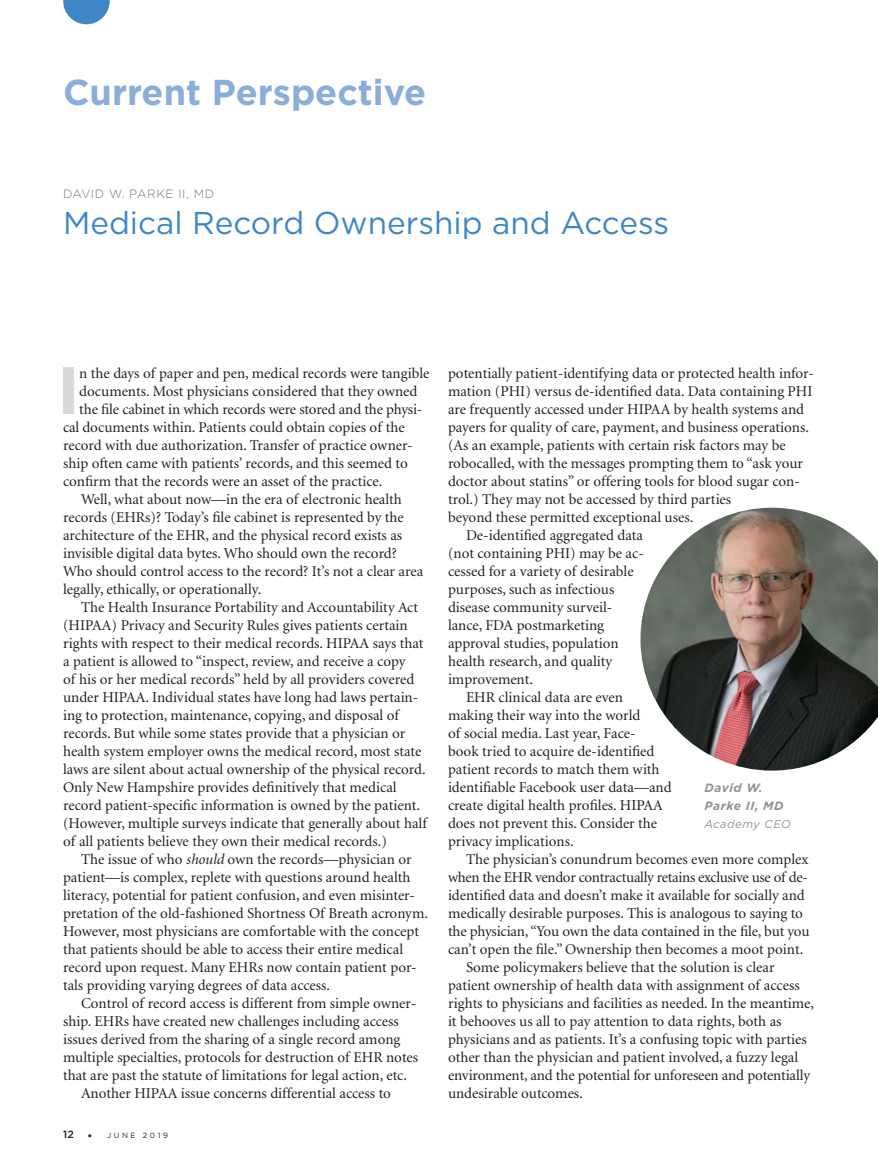
<style>
.page{position:relative;width:878px;height:1175px;background:#fff}
.page>*{position:absolute;margin:0;border:0;box-sizing:border-box;transform-origin:0 0}
.BODY_text_dropcap{font:700 66.45px "Gotham";color:#d8d9db}
.DEPT_Header{font:700 36px "Gotham";color:#8badda}
.DEPT_Headline{font:31.5px "Gotham";color:#3f86c7}
.BODY_text{font:15px/18px "Minion";color:#231f20}
.BODY_text_dropcap-2{font:15px "Minion";color:#231f20}
.VIEW_caption_name{font:italic 700 12px/18px "Gotham";letter-spacing:.05em;color:#919396}
.BODY_text-2{font:300 12px "Gotham";letter-spacing:.05em;color:#717275}
.VIEW_caption_name-2{font:italic 11.25px "Gotham";letter-spacing:.05em;color:#919396}
.t1{font:7.5px "Gotham";letter-spacing:.34em;color:#231f20}
.s1{font-style:italic}
.s2{font-weight:500;font-size:10.5px}
.s3{font-weight:300;font-size:12px}
</style>
<div class="page">
<svg style="left:63px;top:0;width:47px;height:24px"></svg>
<img style="left:640px;top:507px;width:238px;height:263px">
<p class="DEPT_Header" style="left:63px;top:69px;width:365px">Current Perspective</p>
<p class="BODY_text-2" style="left:63px;top:186px;width:153px">DAVID W. PARKE II, MD</p>
<p class="DEPT_Headline" style="left:63px;top:203px;width:607px">Medical Record Ownership and Access</p>
<p class="BODY_text_dropcap" style="left:57px;top:346px;width:24px">I</p>
<p class="BODY_text_dropcap-2" style="left:79px;top:366px;width:352px">n the days of paper and pen, medical records were tangible</p>
<p class="BODY_text_dropcap-2" style="left:79px;top:384px;width:340px">documents. Most physicians considered that they owned</p>
<p class="BODY_text_dropcap-2" style="left:79px;top:402px;width:344px">the file cabinet in which records were stored and the physi-</p>
<p class="BODY_text_dropcap-2" style="left:63px;top:420px;width:343px">cal documents within. Patients could obtain copies of the</p>
<p class="BODY_text_dropcap-2" style="left:63px;top:438px;width:351px">record with due authorization. Transfer of practice owner-</p>
<p class="BODY_text_dropcap-2" style="left:63px;top:456px;width:346px">ship often came with patients’ records, and this seemed to</p>
<p class="BODY_text_dropcap-2" style="left:63px;top:474px;width:321px">confirm that the records were an asset of the practice.</p>
<p class="BODY_text" style="left:63px;top:491px;width:362px;text-indent:18px">Well, what about now—in the era of electronic health records (EHRs)? Today’s file cabinet is represented by the architecture of the EHR, and the physical record exists as invisible digital data bytes. Who should own the record?<br>Who should control access to the record? It’s not a clear area legally, ethically, or operationally.</p>
<p class="BODY_text" style="left:63px;top:599px;width:365px;text-indent:18px">The Health Insurance Portability and Accountability Act (HIPAA) Privacy and Security Rules gives patients certain rights with respect to their medical records. HIPAA says that a patient is allowed to “inspect, review, and receive a copy<br>of his or her medical records” held by all providers covered under HIPAA. Individual states have long had laws pertain&shy;ing to protection, maintenance, copying, and disposal of records. But while some states provide that a physician or health system employer owns the medical record, most state laws are silent about actual ownership of the physical record.<br>Only New Hampshire provides definitively that medical record patient-specific information is owned by the patient. (However, multiple surveys indicate that generally about half of all patients believe they own their medical records.)</p>
<p class="BODY_text" style="left:63px;top:851px;width:366px;text-indent:18px">The issue of who <span class="s1">should</span> own the records—physician or patient—is complex, replete with questions around health literacy, potential for patient confusion, and even misinter&shy;pretation of the old-fashioned Shortness Of Breath acronym.<br>However, most physicians are comfortable with the concept that patients should be able to access their entire medical record upon request. Many EHRs now contain patient por&shy;tals providing varying degrees of data access.</p>
<p class="BODY_text" style="left:63px;top:995px;width:356px;text-indent:18px">Control of record access is different from simple owner&shy;ship. EHRs have created new challenges including access issues derived from the sharing of a single record among multiple specialties, protocols for destruction of EHR notes that are past the statute of limitations for legal action, etc.</p>
<p class="BODY_text" style="left:81px;top:1085px;width:311px">Another HIPAA issue concerns differential access to</p>
<p class="t1" style="left:63px;top:1130px;width:106px"><span class="s2">12</span> <span class="s3">•</span> JUNE 2019</p>
<p class="BODY_text" style="left:448px;top:365px;width:367px">potentially patient-identifying data or protected health infor&shy;mation (PHI) versus de-identified data. Data containing PHI are frequently accessed under HIPAA by health systems and payers for quality of care, payment, and business operations. (As an example, patients with certain risk factors may be robocalled, with the messages prompting them to “ask your doctor about statins” or offering tools for blood sugar con&shy;trol.) They may not be accessed by third parties<br>beyond these permitted exceptional uses.</p>
<p class="BODY_text" style="left:448px;top:527px;width:197px;text-indent:18px">De-identified aggregated data (not containing PHI) may be ac&shy;cessed for a variety of desirable purposes, such as infectious disease community surveil&shy;lance, FDA postmarketing approval studies, population health research, and quality improvement.</p>
<p class="BODY_text" style="left:448px;top:689px;width:225px;text-indent:18px">EHR clinical data are even making their way into the world<br>of social media. Last year, Face-<br>book tried to acquire de-identified patient records to match them with identifiable Facebook user data—and create digital health profiles. HIPAA does not prevent this. Consider the privacy implications.</p>
<p class="BODY_text" style="left:448px;top:851px;width:363px;text-indent:18px">The physician’s conundrum becomes even more complex when the EHR vendor contractually retains exclusive use of de&shy;identified data and doesn’t make it available for socially and medically desirable purposes. This is analogous to saying to the physician, “You own the data contained in the file, but you can’t open the file.” Ownership then becomes a moot point.</p>
<p class="BODY_text" style="left:448px;top:959px;width:368px;text-indent:18px">Some policymakers believe that the solution is clear patient ownership of health data with assignment of access rights to physicians and facilities as needed. In the meantime, it behooves us all to pay attention to data rights, both as physicians and as patients. It’s a confusing topic with parties other than the physician and patient involved, a fuzzy legal environment, and the potential for unforeseen and potentially undesirable outcomes.</p>
<p class="VIEW_caption_name" style="left:704px;top:779px;width:81px">David W.<br>Parke II, MD</p>
<p class="VIEW_caption_name-2" style="left:704px;top:817px;width:88px">Academy CEO</p>
</div>
